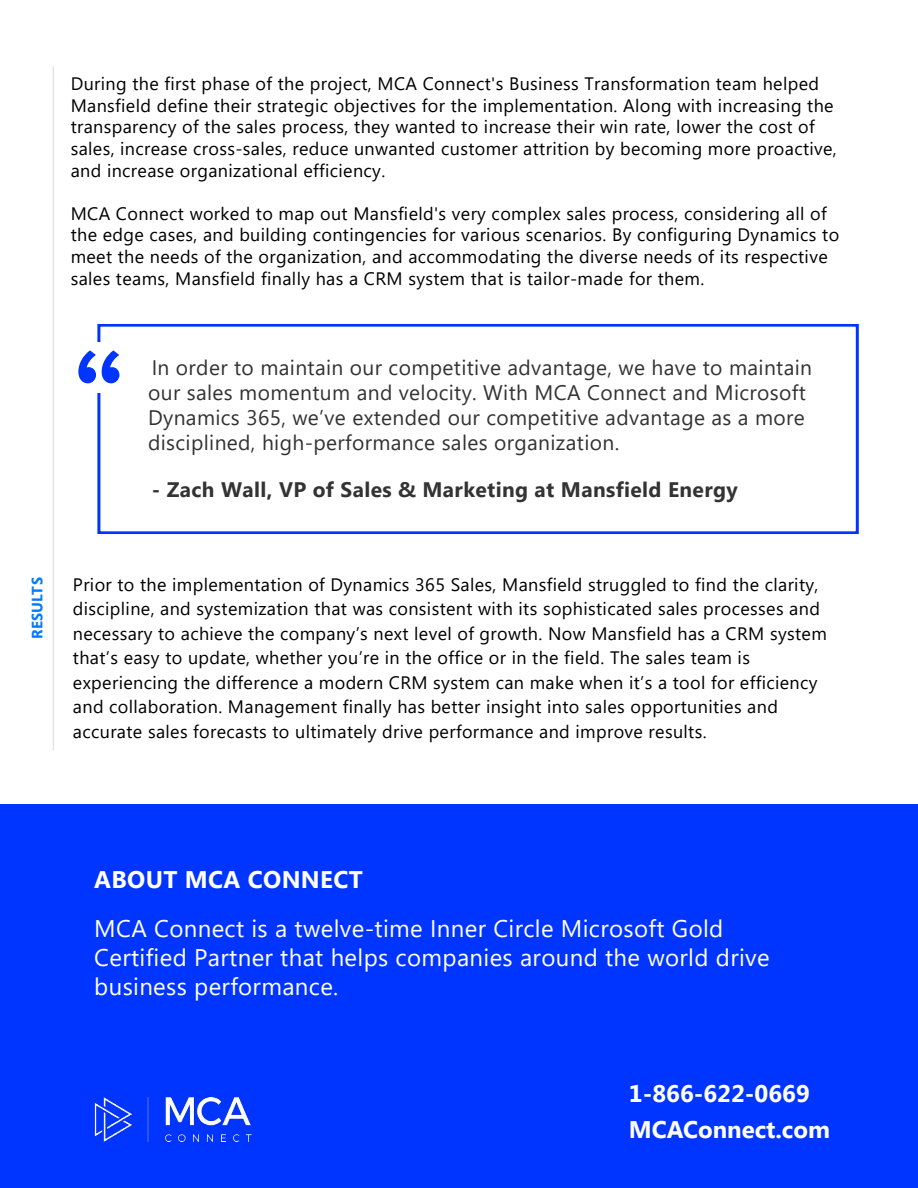
<style>
.page{position:relative;width:918px;height:1188px;background:#fff}
.page>*{position:absolute;margin:0;border:0;box-sizing:border-box;transform-origin:0 0}
.t1{font:24px/28.8px "Segoe UI";letter-spacing:.015em;color:#fff}
.t2{font:700 24px/36px "Segoe UI";color:#fff}
.t3{font:700 24px "Segoe UI";letter-spacing:.015em;color:#fff}
.t4{font:21px/25.2px "Segoe UI";letter-spacing:.015em;color:#333}
.t5{font:700 21px "Segoe UI";letter-spacing:.015em;color:#333}
.t6{font:18px/21.6px "Segoe UI";letter-spacing:.02em;color:#000}
.t7{font:700 15px "Segoe UI";letter-spacing:.02em;color:#007aff}
</style>
<div class="page">
<div style="left:0;top:804px;width:918px;height:383px;background:#0034ff"></div>
<hr style="left:53px;top:66px;width:1px;height:684px;background:#ccc">
<div style="left:97px;top:324px;width:762px;height:210px;border:3px solid #0034ff"></div>
<div style="left:87px;top:343px;width:22px;height:50px;background:#fff"></div>
<svg style="left:78px;top:350px;width:41px;height:33px"></svg>
<img style="left:95px;top:1098px;width:156px;height:43px">
<p class="t6" style="left:71px;top:71px;width:768px">During the first phase of the project, MCA Connect's Business Transformation team helped Mansfield define their strategic objectives for the implementation. Along with increasing the transparency of the sales process, they wanted to increase their win rate, lower the cost of sales, increase cross-sales, reduce unwanted customer attrition by becoming more proactive, and increase organizational efficiency.</p>
<p class="t6" style="left:71px;top:201px;width:770px">MCA Connect worked to map out Mansfield's very complex sales process, considering all of the edge cases, and building contingencies for various scenarios. By configuring Dynamics to meet the needs of the organization, and accommodating the diverse needs of its respective sales teams, Mansfield finally has a CRM system that is tailor-made for them.</p>
<p class="t4" style="left:148px;top:353px;width:665px">In order to maintain our competitive advantage, we have to maintain our sales momentum and velocity. With MCA Connect and Microsoft Dynamics 365, we’ve extended our competitive advantage as a more disciplined, high-performance sales organization.</p>
<p class="t5" style="left:152px;top:470px;width:588px">- Zach Wall, VP of Sales &amp; Marketing at Mansfield Energy</p>
<p class="t7" style="left:26px;top:639px;width:63px;rotate:-90deg">RESULTS</p>
<p class="t6" style="left:73px;top:571px;width:755px;line-height:24.5px">Prior to the implementation of Dynamics 365 Sales, Mansfield struggled to find the clarity, discipline, and systemization that was consistent with its sophisticated sales processes and necessary to achieve the company’s next level of growth. Now Mansfield has a CRM system that’s easy to update, whether you’re in the office or in the field. The sales team is experiencing the difference a modern CRM system can make when it’s a tool for efficiency and collaboration. Management finally has better insight into sales opportunities and accurate sales forecasts to ultimately drive performance and improve results.</p>
<h1 class="t3" style="left:94px;top:857px;width:270px">ABOUT MCA CONNECT</h1>
<h1 class="t1" style="left:94px;top:912px;width:677px">MCA Connect is a twelve-time Inner Circle Microsoft Gold<br>Certified Partner that helps companies around the world drive business performance.</h1>
<h1 class="t2" style="left:629px;top:1075px;width:203px">1-866-622-0669<br>MCAConnect.com</h1>
</div>
